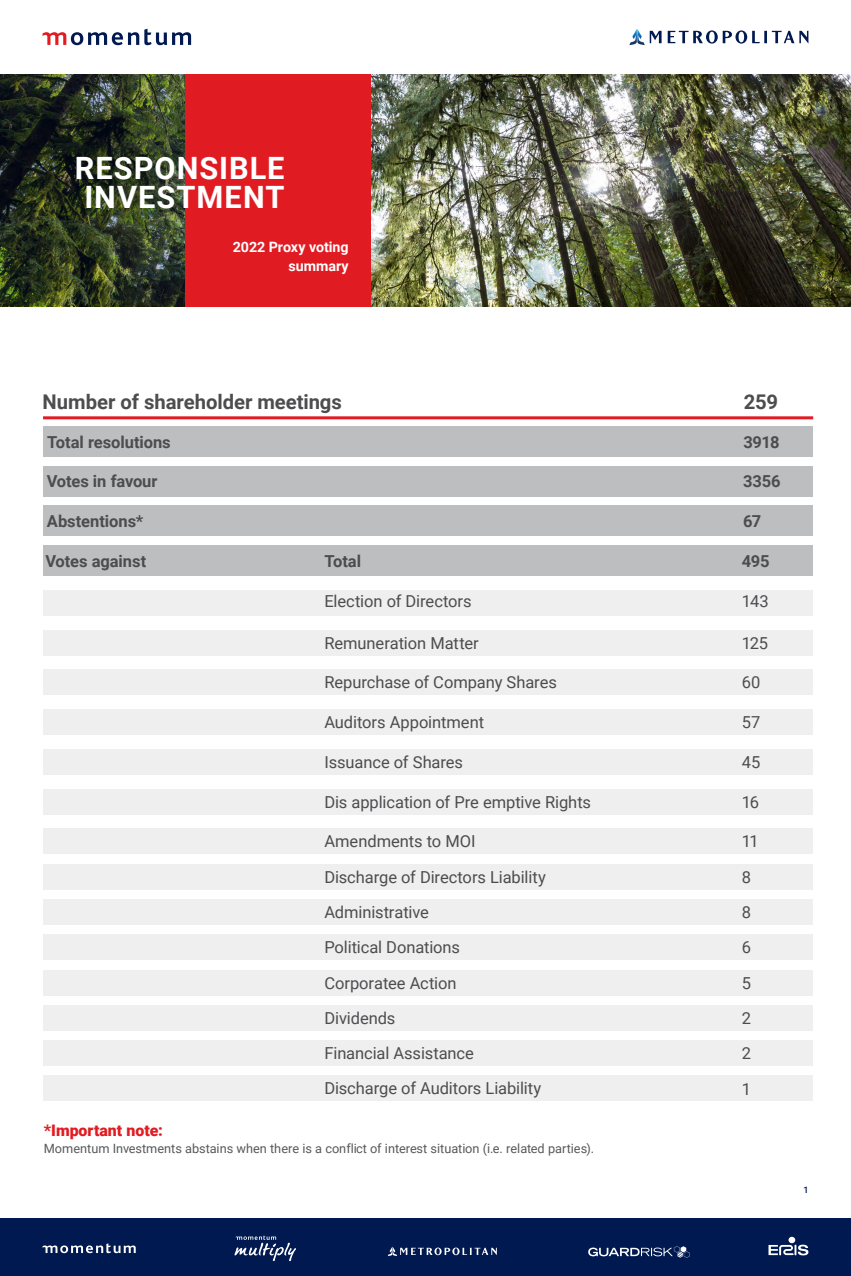
<style>
.page{position:relative;width:851px;height:1276px;background:#fff}
.page>*{position:absolute;margin:0;border:0;box-sizing:border-box;transform-origin:0 0}
.t1{font:700 30.75px/29.2px "Roboto";letter-spacing:.03em;color:#fff;text-align:center}
.t2{font:700 20.25px "Roboto";letter-spacing:-.005em;color:#4d4d4f}
.t3{font:16.5px/35.2px "Roboto";letter-spacing:-.005em;color:#4d4d4f}
.t4{font:700 16.5px "Roboto";letter-spacing:-.005em;color:#4d4d4f}
.t5{font:900 15.9px "Roboto";color:#e11b22}
.t6{font:700 14.25px/18.8px "Roboto";color:#fff;text-align:right}
.t7{font:12.75px "Roboto";color:#58595b}
.t8{font:500 9px "Roboto";color:#001950}
</style>
<div class="page">
<svg style="left:629px;top:29px;width:32px;height:16px"></svg>
<svg style="left:667px;top:30px;width:141px;height:14px"></svg>
<svg style="left:43px;top:29px;width:148px;height:16px"></svg>
<div style="left:0;top:1218px;width:850px;height:58px;background:#001950"></div>
<div style="left:788px;top:1236px;width:7px;height:7px;background:#fff;border-radius:50%"></div>
<svg style="left:768px;top:1244px;width:40px;height:11px"></svg>
<svg style="left:588px;top:1246px;width:101px;height:11px"></svg>
<svg style="left:43px;top:1243px;width:93px;height:10px"></svg>
<svg style="left:234px;top:1235px;width:62px;height:26px"></svg>
<svg style="left:388px;top:1246px;width:108px;height:10px"></svg>
<div style="left:43px;top:426px;width:769px;height:30px;background:#bcbec0"></div>
<div style="left:43px;top:466px;width:769px;height:30px;background:#bcbec0"></div>
<div style="left:43px;top:506px;width:769px;height:30px;background:#bcbec0"></div>
<div style="left:43px;top:545px;width:769px;height:31px;background:#bcbec0"></div>
<div style="left:43px;top:590px;width:769px;height:25px;background:#efeff0"></div>
<div style="left:43px;top:630px;width:769px;height:25px;background:#efeff0"></div>
<div style="left:43px;top:670px;width:769px;height:25px;background:#efeff0"></div>
<div style="left:43px;top:709px;width:769px;height:25px;background:#efeff0"></div>
<div style="left:43px;top:749px;width:769px;height:25px;background:#efeff0"></div>
<div style="left:43px;top:789px;width:769px;height:25px;background:#efeff0"></div>
<div style="left:43px;top:829px;width:769px;height:25px;background:#efeff0"></div>
<div style="left:43px;top:864px;width:769px;height:25px;background:#efeff0"></div>
<div style="left:43px;top:899px;width:769px;height:25px;background:#efeff0"></div>
<div style="left:43px;top:934px;width:769px;height:25px;background:#efeff0"></div>
<div style="left:43px;top:970px;width:769px;height:25px;background:#efeff0"></div>
<div style="left:43px;top:1005px;width:769px;height:25px;background:#efeff0"></div>
<div style="left:43px;top:1040px;width:769px;height:25px;background:#efeff0"></div>
<div style="left:43px;top:1076px;width:769px;height:25px;background:#efeff0"></div>
<hr style="left:43px;top:416px;width:770px;height:3px;background:#e11b22">
<img style="left:370px;top:75px;width:480px;height:231px">
<img style="left:0;top:75px;width:185px;height:231px">
<div style="left:185px;top:74px;width:185px;height:233px;background:#e11b22"></div>
<h1 class="t1" style="left:75px;top:152px;width:211px">RESPONSIBLE<br>INVESTMENT</h1>
<p class="t6" style="left:233px;top:237px;width:117px">2022 Proxy voting summary</p>
<p class="t2" style="left:43px;top:387px;width:301px">Number of shareholder meetings</p>
<p class="t2" style="left:743px;top:387px;width:36px">259</p>
<p class="t4" style="left:47px;top:430px;width:125px">Total resolutions</p>
<p class="t4" style="left:743px;top:430px;width:38px">3918</p>
<p class="t4" style="left:47px;top:470px;width:112px">Votes in favour</p>
<p class="t4" style="left:743px;top:470px;width:39px">3356</p>
<p class="t4" style="left:47px;top:510px;width:98px">Abstentions*</p>
<p class="t4" style="left:743px;top:510px;width:20px">67</p>
<p class="t4" style="left:46px;top:550px;width:102px">Votes against</p>
<p class="t4" style="left:324px;top:549px;width:38px">Total</p>
<p class="t4" style="left:741px;top:550px;width:29px">495</p>
<p class="t3" style="left:741px;top:583px;width:29px">143</p>
<p class="t3" style="left:741px;top:624px;width:28px">125</p>
<p class="t3" style="left:741px;top:664px;width:20px">60</p>
<p class="t3" style="left:741px;top:704px;width:20px">57</p>
<p class="t3" style="left:741px;top:744px;width:20px">45</p>
<p class="t3" style="left:741px;top:783px;width:19px">16</p>
<p class="t3" style="left:741px;top:823px;width:19px">11<br>8<br>8<br>6<br>5<br>2<br>2<br>1</p>
<p class="t3" style="left:324px;top:582px;width:149px">Election of Directors</p>
<p class="t3" style="left:324px;top:624px;width:156px">Remuneration Matter</p>
<p class="t3" style="left:324px;top:664px;width:234px">Repurchase of Company Shares</p>
<p class="t3" style="left:324px;top:704px;width:161px">Auditors Appointment</p>
<p class="t3" style="left:324px;top:744px;width:140px">Issuance of Shares</p>
<p class="t3" style="left:324px;top:783px;width:268px">Dis application of Pre emptive Rights</p>
<p class="t3" style="left:324px;top:823px;width:223px">Amendments to MOI<br>Discharge of Directors Liability<br>Administrative<br>Political Donations<br>Corporatee Action<br>Dividends<br>Financial Assistance<br>Discharge of Auditors Liability</p>
<p class="t5" style="left:44px;top:1119px;width:120px">*Important note:</p>
<p class="t7" style="left:44px;top:1139px;width:552px">Momentum Investments abstains when there is a conflict of interest situation (i.e. related parties).</p>
<p class="t8" style="left:803px;top:1183px;width:7px">1</p>
</div>
